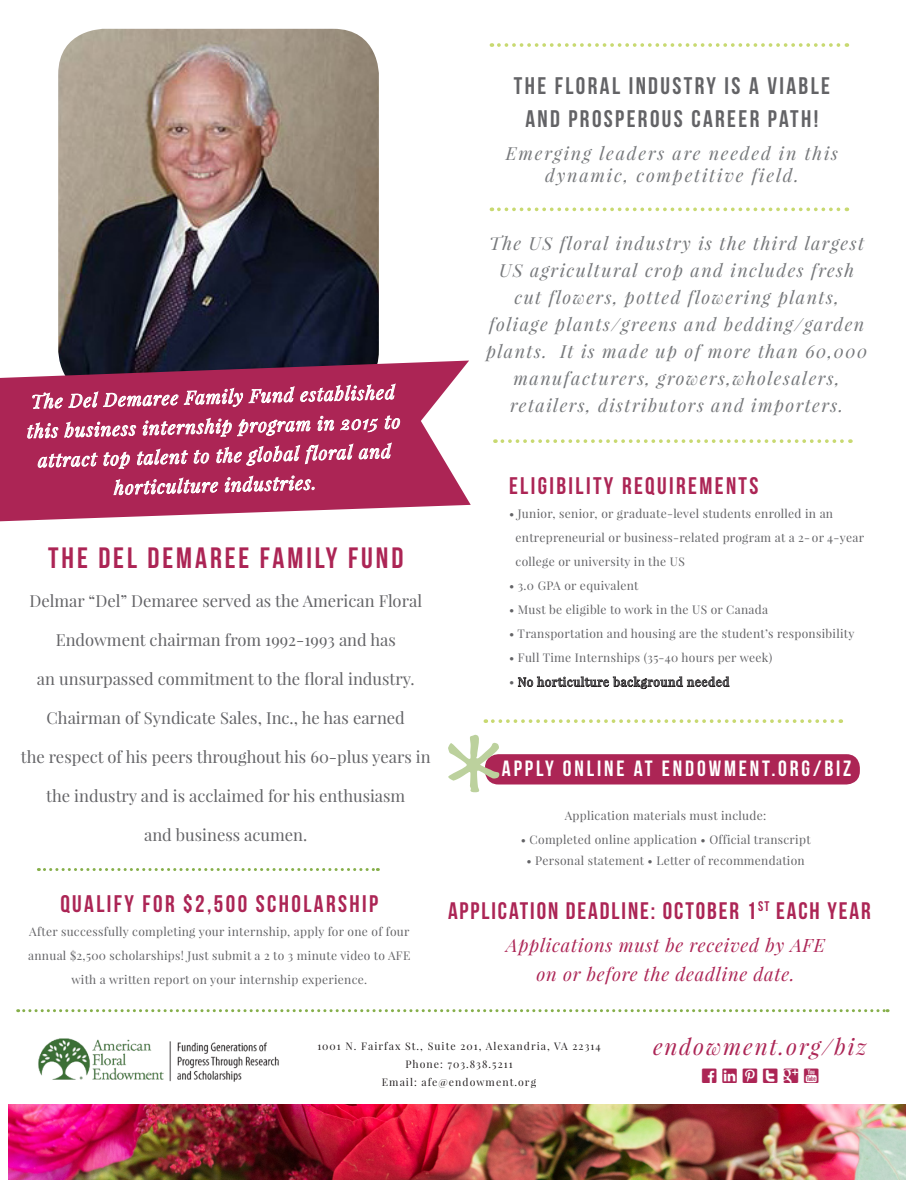
<style>
.page{position:relative;width:918px;height:1188px;background:#fff}
.page>*{position:absolute;margin:0;border:0;box-sizing:border-box;transform-origin:0 0}
.t1{font:29.4px "Bebas Neue";letter-spacing:.1em;color:#ac2555}
.t2{font:24px/33px "Bebas Neue";letter-spacing:.1em;color:#636366;text-align:center}
.t3{font:24px "Bebas Neue";letter-spacing:.1em;color:#ac2555}
.t4{font:23.85px "Bebas Neue";letter-spacing:.08em;color:#ac2555}
.t5{font:italic 22.5px "Playfair Display";letter-spacing:.08em;color:#ac2555}
.t6{font:22.05px "Bebas Neue";letter-spacing:.13em;color:#fff}
.t7{font:21px "Social Icons Pro Set 1 Rounded";letter-spacing:.22em;color:#ac2555}
.t8{font:italic 18.45px/29.4px "Playfair Display";color:#fff;text-align:center}
.t9{font:italic 18.45px "Playfair Display";letter-spacing:.04em;color:#ac2555}
.t10{font:italic 18px/27px "Playfair Display";letter-spacing:.08em;color:#76787b;text-align:center}
.t11{font:italic 18px/21.6px "Playfair Display";letter-spacing:.1em;color:#76787b;text-align:center}
.t12{font:16.5px "Playfair Display";color:#636366}
.t13{font:12px/24px "Playfair Display";letter-spacing:.025em;color:#636366;text-align:center}
.t14{font:12px "Playfair Display";letter-spacing:.05em;color:#636366}
.t15{font:10.5px "Playfair Display";letter-spacing:.1em;color:#231f20}
</style>
<div class="page">
<img style="left:9px;top:1104px;width:896px;height:75px">
<img style="left:58px;top:29px;width:321px;height:332px">
<div style="left:485px;top:754px;width:375px;height:31px;background:#ac2555;border-radius:13px"></div>
<svg style="left:448px;top:735px;width:51px;height:57px"></svg>
<svg style="left:493px;top:719px;width:348px;height:4px"></svg>
<svg style="left:38px;top:868px;width:340px;height:3px"></svg>
<svg style="left:18px;top:1009px;width:870px;height:3px"></svg>
<svg style="left:518px;top:676px;width:212px;height:13px"></svg>
<img style="left:38px;top:1038px;width:241px;height:44px">
<svg style="left:0;top:361px;width:471px;height:160px;fill:#ac2555"></svg>
<svg style="left:27px;top:362px;width:373px;height:159px;background:#b34970"></svg>
<svg style="left:499px;top:43px;width:348px;height:4px"></svg>
<svg style="left:499px;top:208px;width:348px;height:3px"></svg>
<svg style="left:502px;top:439px;width:349px;height:4px"></svg>
<p class="t2" style="left:514px;top:69px;width:318px">THE FLORAL INDUSTRY IS A VIABLE<br>AND PROSPEROUS CAREER PATH!</p>
<p class="t11" style="left:506px;top:142px;width:334px">Emerging leaders are needed in this dynamic, competitive field.</p>
<p class="t8" style="left:25px;top:388px;width:375px;rotate:-2deg">The Del Demaree Family Fund established this business internship pro g ra m in 2 0 1 5 to attract top talent to the global floral and ho rtic ul ture ind ustries.</p>
<p class="t1" style="left:48px;top:542px;width:357px">THE DEL DEMAREE FAMILY FUND</p>
<p class="t12" style="left:29px;top:591px;width:394px">Delmar “Del” Demaree served as the American Floral</p>
<p class="t12" style="left:56px;top:630px;width:342px">Endowment chairman from 1992-1993 and has</p>
<p class="t12" style="left:37px;top:669px;width:379px">an unsurpassed commitment to the floral industry.</p>
<p class="t12" style="left:47px;top:708px;width:360px">Chairman of Syndicate Sales, Inc., he has earned</p>
<p class="t12" style="left:21px;top:747px;width:411px">the respect of his peers throughout his 60-plus years in</p>
<p class="t12" style="left:46px;top:786px;width:361px">the industry and is acclaimed for his enthusiasm</p>
<p class="t12" style="left:144px;top:825px;width:165px">and business acumen.</p>
<p class="t3" style="left:60px;top:891px;width:319px">QUALIFY FOR $2,500 SCHOLARSHIP</p>
<p class="t13" style="left:29px;top:920px;width:382px">After successfully completing your internship, apply for one of four</p>
<p class="t13" style="left:28px;top:944px;width:384px">annual $2,500 scholarships! Just submit a 2 to 3 minute video to AFE with a written report on your internship experience.</p>
<p class="t10" style="left:489px;top:230px;width:377px">The US floral industry is the third largest<br>US agricultural crop and includes fresh cut flowers, potted flowering plants,</p>
<p class="t10" style="left:486px;top:311px;width:383px">foliage plants/greens and bedding/garden plants. It is made up of more than 60,000 manufacturers, growers,wholesalers,</p>
<p class="t10" style="left:510px;top:392px;width:335px">retailers, distributors and importers.</p>
<p class="t3" style="left:509px;top:473px;width:251px">ELIGIBILITY REQUIREMENTS</p>
<p class="t13" style="left:509px;top:502px;width:326px">• Junior, senior, or graduate-level students enrolled in an</p>
<p class="t13" style="left:516px;top:526px;width:350px;text-align:left">entrepreneurial or business-related program at a 2- or 4-year college or university in the US</p>
<p class="t13" style="left:509px;top:574px;width:131px">• 3.0 GPA or equivalent</p>
<p class="t13" style="left:509px;top:598px;width:261px">• Must be eligible to work in the US or Canada</p>
<p class="t13" style="left:509px;top:622px;width:347px">• Transportation and housing are the student’s responsibility</p>
<p class="t13" style="left:509px;top:646px;width:265px">• Full Time Internships (35-40 hours per week)</p>
<p class="t14" style="left:509px;top:674px;width:222px">• No horticulture background needed</p>
<p class="t6" style="left:502px;top:756px;width:351px">APPLY ONLINE AT ENDOWMENT.ORG/BIZ</p>
<p class="t13" style="left:565px;top:804px;width:203px">Application materials must include:</p>
<p class="t13" style="left:521px;top:828px;width:291px">• Completed online application • Official transcript</p>
<p class="t13" style="left:526px;top:849px;width:280px">• Personal statement • Letter of recommendation</p>
<p class="t4" style="left:448px;top:897px;width:424px">APPLICATION DEADLINE: OCTOBER 1<sup>ST</sup> EACH YEAR</p>
<p class="t9" style="left:506px;top:933px;width:320px">Applications must be received by AFE</p>
<p class="t9" style="left:537px;top:962px;width:259px">on or before the deadline date.</p>
<p class="t15" style="left:317px;top:1039px;width:285px">1001 N. Fairfax St., Suite 201, Alexandria, VA 22314</p>
<p class="t15" style="left:405px;top:1057px;width:109px">Phone: 703.838.5211</p>
<p class="t15" style="left:382px;top:1075px;width:156px">Email: afe@endowment.org</p>
<p class="t5" style="left:653px;top:1032px;width:215px">endowment.org/biz</p>
<p class="t7" style="left:701px;top:1065px;width:119px">flptGY</p>
</div>
